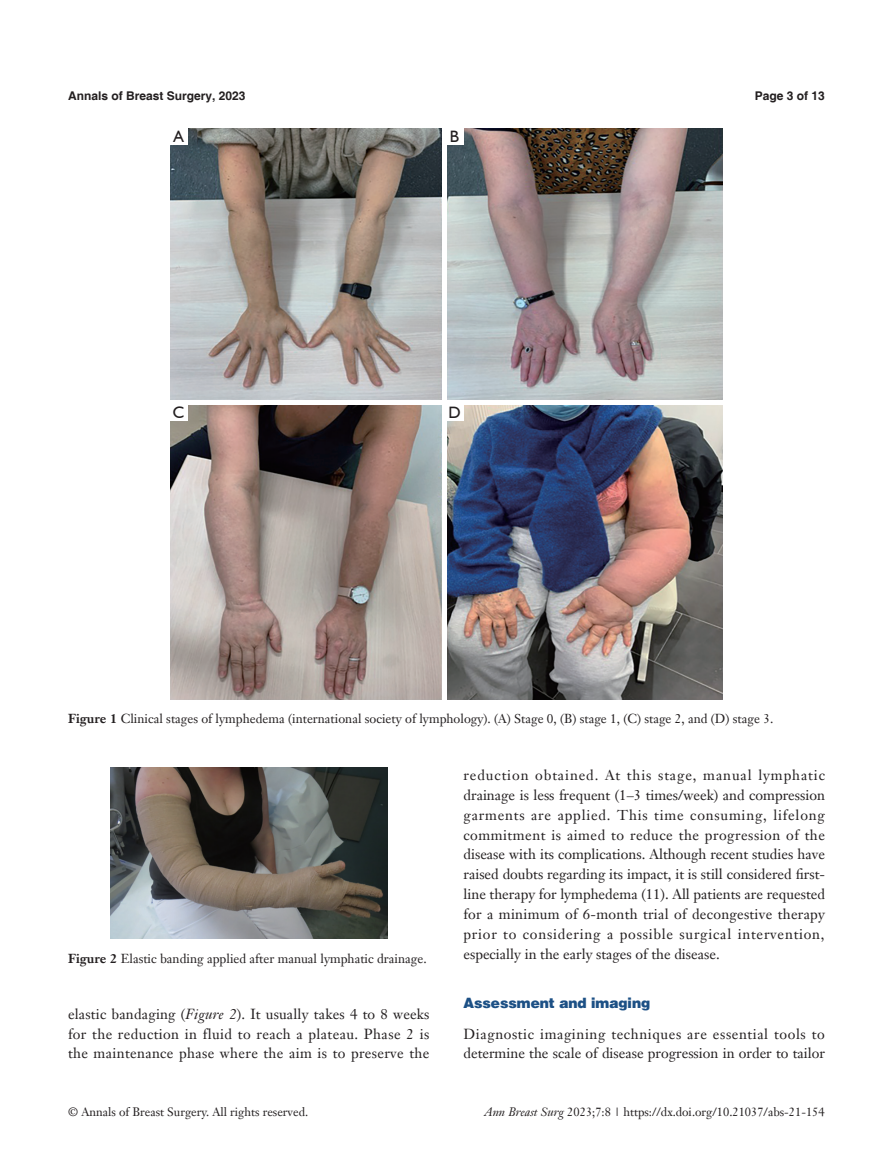
<style>
.page{position:relative;width:893px;height:1170px;background:#fff}
.page>*{position:absolute;margin:0;border:0;box-sizing:border-box;transform-origin:0 0}
.t1{font:16.5px "Humanist 521 BT";color:#231f20}
.t2{font:14.25px/20px "Janson Text LT";letter-spacing:.025em;color:#231f20;text-align:justify}
.t3{font:14.25px/20px "Janson Text LT";color:#231f20}
.t4{font:900 14.25px "Helvetica";color:#1c5085}
.t5{font:12.75px "Janson Text LT";color:#231f20}
.t6{font:12px "Janson Text LT";color:#231f20}
.t7{font:700 12px "Helvetica";color:#231f20}
.s1{font-weight:700}
.s2{font-style:italic}
</style>
<div class="page">
<img style="left:111px;top:767px;width:276px;height:171px">
<img style="left:170px;top:129px;width:553px;height:570px">
<hr style="left:442px;top:128px;width:4px;height:571px;background:#fff">
<hr style="left:170px;top:400px;width:553px;height:4px;background:#fff">
<div style="left:170px;top:128px;width:17px;height:17px;background:#fff"></div>
<div style="left:446px;top:128px;width:17px;height:17px;background:#fff"></div>
<div style="left:170px;top:404px;width:17px;height:17px;background:#fff"></div>
<div style="left:446px;top:404px;width:17px;height:17px;background:#fff"></div>
<p class="t7" style="left:68px;top:88px;width:179px">Annals of Breast Surgery, 2023</p>
<p class="t7" style="left:755px;top:88px;width:72px">Page 3 of 13</p>
<p class="t1" style="left:174px;top:126px;width:12px">A</p>
<p class="t1" style="left:450px;top:126px;width:11px">B</p>
<p class="t1" style="left:173px;top:402px;width:13px">C</p>
<p class="t1" style="left:449px;top:402px;width:14px">D</p>
<p class="t5" style="left:68px;top:710px;width:707px"><span class="s1">Figure 1</span> Clinical stages of lymphedema (international society of lymphology). (A) Stage 0, (B) stage 1, (C) stage 2, and (D) stage 3.</p>
<p class="t5" style="left:68px;top:950px;width:360px"><span class="s1">Figure 2</span> Elastic banding applied after manual lymphatic drainage.</p>
<p class="t2" style="left:68px;top:1004px;width:363px;line-height:19.5px">elastic bandaging (<span class="s2">Figure 2</span>). It usually takes 4 to 8 weeks for the reduction in fluid to reach a plateau. Phase 2 is the maintenance phase where the aim is to preserve the</p>
<p class="t2" style="left:463px;top:764px;width:363px">reduction obtained. At this stage, manual lymphatic drainage is less frequent (1–3 times/week) and compression garments are applied. This time consuming, lifelong commitment is aimed to reduce the progression of the disease with its complications. Although recent studies have raised doubts regarding its impact, it is still considered first&shy;line therapy for lymphedema (11). All patients are requested for a minimum of 6-month trial of decongestive therapy prior to considering a possible surgical intervention, especially in the early stages of the disease.</p>
<p class="t4" style="left:463px;top:994px;width:188px">Assessment and imaging</p>
<p class="t3" style="left:463px;top:1023px;width:363px">Diagnostic imagining techniques are essential tools to determine the scale of disease progression in order to tailor</p>
<p class="t6" style="left:68px;top:1104px;width:241px">© Annals of Breast Surgery. All rights reserved.</p>
<p class="t6" style="left:485px;top:1104px;width:342px"><span class="s2">Ann Breast Surg</span> 2023;7:8 | https://dx.doi.org/10.21037/abs-21-154</p>
</div>
